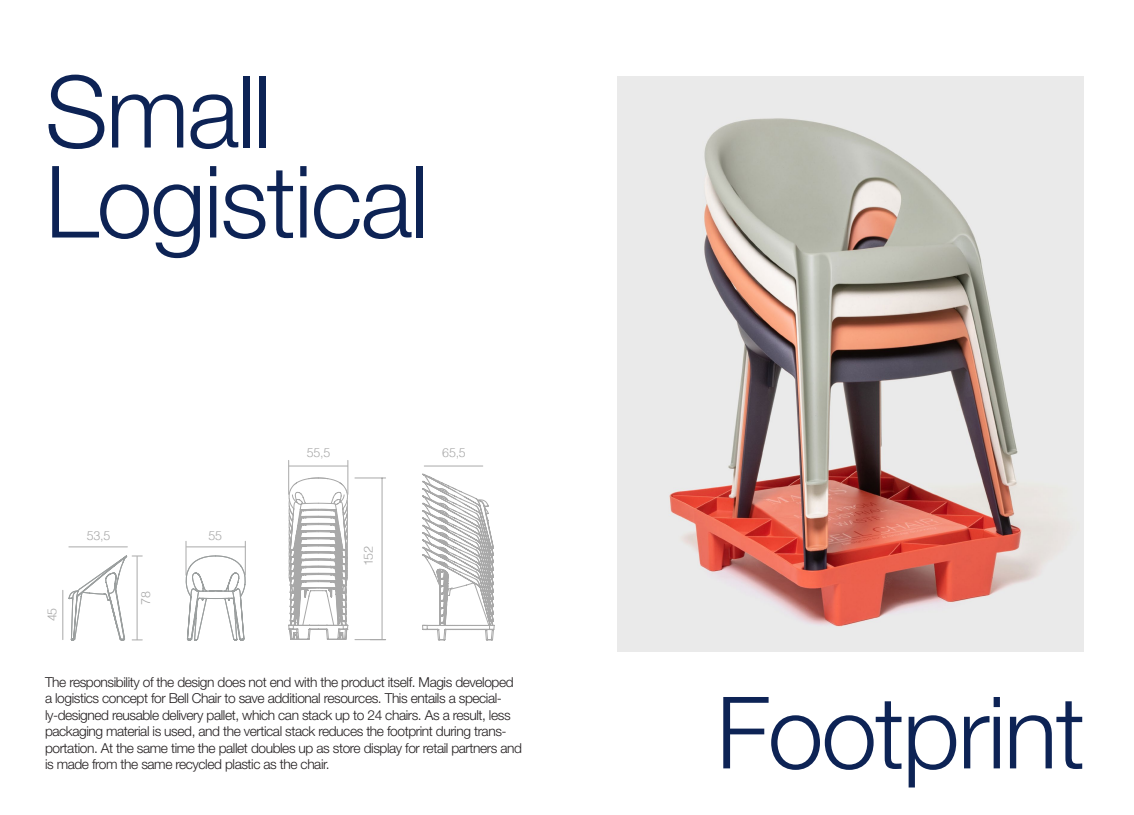
<style>
.page{position:relative;width:1134px;height:815px;background:#fff}
.page>*{position:absolute;margin:0;border:0;box-sizing:border-box;transform-origin:0 0}
.t1{font:300 100px/90px "Helvetica Neue LT Std";letter-spacing:-.02em;color:#0d2355}
.t2{font:300 13.75px/16.5px "Helvetica Neue LT Std";letter-spacing:-.03em;color:#231f20}
.t3{font:300 12.5px "Helvetica";letter-spacing:-.02em;color:#a8a8a8}
</style>
<div class="page">
<img style="left:617px;top:76px;width:466px;height:576px">
<hr style="left:245px;top:541px;width:1px;height:34px;background:#a9a9a9">
<hr style="left:186px;top:547px;width:59px;height:1px;background:#a9a9a9">
<hr style="left:186px;top:541px;width:1px;height:34px;background:#a9a9a9">
<hr style="left:69px;top:547px;width:58px;height:1px;background:#a9a9a9">
<hr style="left:62px;top:590px;width:1px;height:50px;background:#a9a9a9">
<svg style="left:422px;top:474px;width:72px;height:166px"></svg>
<hr style="left:424px;top:466px;width:59px;height:1px;background:#a9a9a9">
<hr style="left:355px;top:478px;width:31px;height:1px;background:#a8a8a8">
<hr style="left:382px;top:478px;width:1px;height:162px;background:#a8a8a8">
<svg style="left:288px;top:478px;width:60px;height:162px"></svg>
<hr style="left:348px;top:460px;width:1px;height:34px;background:#a9a9a9">
<hr style="left:289px;top:466px;width:59px;height:1px;background:#a9a9a9">
<hr style="left:288px;top:460px;width:1px;height:34px;background:#a9a9a9">
<hr style="left:355px;top:639px;width:31px;height:1px;background:#a9a9a9">
<svg style="left:186px;top:556px;width:60px;height:84px"></svg>
<svg style="left:69px;top:556px;width:73px;height:85px"></svg>
<p class="t1" style="left:45px;top:65px;width:385px">Small<br>Logistical</p>
<p class="t3" style="left:41px;top:621px;width:15px;rotate:-90deg">45</p>
<p class="t3" style="left:87px;top:525px;width:25px">53,5</p>
<p class="t3" style="left:135px;top:605px;width:15px;rotate:-90deg">78</p>
<p class="t3" style="left:209px;top:525px;width:15px">55</p>
<p class="t3" style="left:307px;top:442px;width:25px">55,5</p>
<p class="t3" style="left:315px;top:443px;width:15px">48</p>
<p class="t3" style="left:359px;top:569px;width:29px;rotate:-90deg">1517</p>
<p class="t3" style="left:358px;top:566px;width:22px;rotate:-90deg">152</p>
<p class="t3" style="left:442px;top:442px;width:25px">65,5</p>
<p class="t3" style="left:446px;top:443px;width:22px">536</p>
<p class="t2" style="left:45px;top:673px;width:478px">The responsibility of the design does not end with the product itself. Magis developed a logistics concept for Bell Chair to save additional resources. This entails a special&shy;ly-designed reusable delivery pallet, which can stack up to 24 chairs. As a result, less packaging material is used, and the vertical stack reduces the footprint during trans&shy;portation. At the same time the pallet doubles up as store display for retail partners and is made from the same recycled plastic as the chair.</p>
<p class="t1" style="left:716px;top:686px;width:371px">Footprint</p>
</div>
